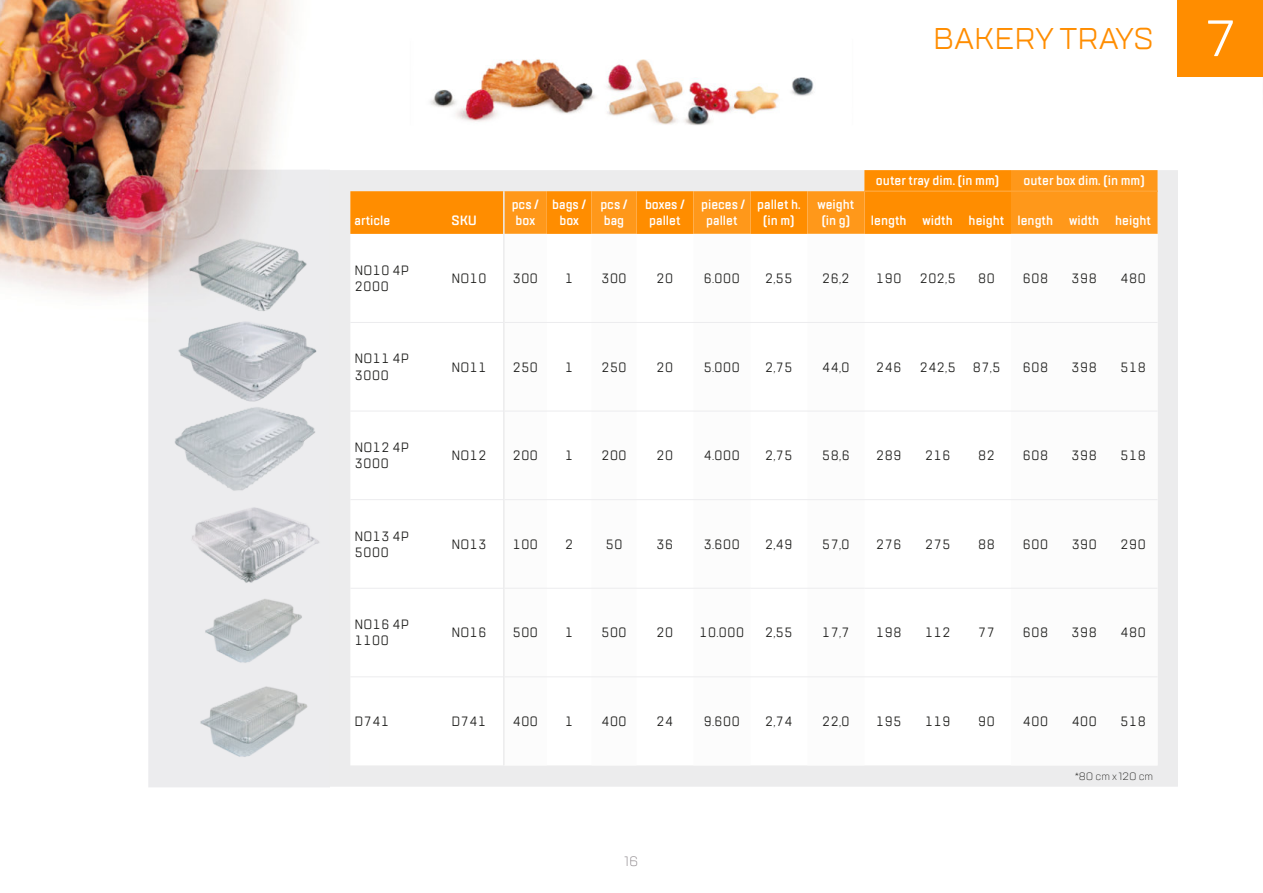
<style>
.page{position:relative;width:1263px;height:893px;background:#fff}
.page>*{position:absolute;margin:0;border:0;box-sizing:border-box;transform-origin:0 0}
.t1{font:30px "TT Lakes";color:#ff8d00}
.t2{font:13.5px/16.2px "TT Lakes Condensed";color:#1d1d1b}
.t3{font:600 13.5px/16.2px "TT Lakes Condensed";color:#fff;text-align:center}
.t4{font:300 13.5px "TT Lakes";color:#8a8488}
.t5{font:300 10.5px "TT Lakes";color:#1d1d1b}
.s1{font-size:51px;color:#fff}
</style>
<div class="page">
<img style="left:0;top:0;width:1178px;height:323px">
<img style="left:174px;top:239px;width:156px;height:526px">
<div style="left:1178px;top:0;width:85px;height:77px;background:#ff8d00"></div>
<svg style="left:330px;top:170px;width:848px;height:617px"></svg>
<svg style="left:350px;top:170px;width:807px;height:64px;background:#faa53d"></svg>
<svg style="left:505px;top:234px;width:652px;height:531px"></svg>
<hr style="left:503px;top:191px;width:2px;height:574px;background:#ececed">
<hr style="left:864px;top:190px;width:293px;height:2px;background:#ffa433">
<hr style="left:505px;top:499px;width:652px;height:1px;background:#ececee">
<hr style="left:750px;top:588px;width:114px;height:1px;background:#ececee">
<hr style="left:505px;top:322px;width:652px;height:1px;background:#ececee">
<hr style="left:505px;top:411px;width:652px;height:1px;background:#ececee">
<hr style="left:505px;top:588px;width:245px;height:1px;background:#ececee">
<hr style="left:864px;top:588px;width:293px;height:1px;background:#ececee">
<hr style="left:505px;top:677px;width:652px;height:1px;background:#ececee">
<hr style="left:350px;top:322px;width:153px;height:1px;background:#ececee">
<hr style="left:350px;top:411px;width:153px;height:1px;background:#ececee">
<hr style="left:350px;top:499px;width:153px;height:1px;background:#ececee">
<hr style="left:350px;top:588px;width:153px;height:1px;background:#ececee">
<hr style="left:350px;top:677px;width:153px;height:1px;background:#ececee">
<h1 class="t1" style="left:933px;top:19px;width:303px">BAKERY TRAYS <span class="s1">7</span></h1>
<p class="t3" style="left:355px;top:213px;width:37px">article</p>
<p class="t3" style="left:452px;top:213px;width:27px">SKU</p>
<p class="t3" style="left:512px;top:197px;width:29px;text-align:left">pcs / box</p>
<p class="t3" style="left:552px;top:197px;width:36px">bags / box</p>
<p class="t3" style="left:600px;top:197px;width:29px;text-align:left">pcs / bag</p>
<p class="t3" style="left:645px;top:197px;width:41px">boxes / pallet</p>
<p class="t3" style="left:701px;top:197px;width:46px">pieces / pallet</p>
<p class="t3" style="left:757px;top:197px;width:45px">pallet h. (in m)</p>
<p class="t3" style="left:817px;top:197px;width:39px;text-align:left">weight (in g)</p>
<p class="t3" style="left:876px;top:173px;width:125px">outer tray dim. (in mm)</p>
<p class="t3" style="left:1023px;top:173px;width:123px">outer box dim. (in mm)</p>
<p class="t3" style="left:871px;top:213px;width:282px">length width height length width height</p>
<p class="t2" style="left:355px;top:262px;width:56px">NO10 4P<br>2000</p>
<p class="t2" style="left:452px;top:270px;width:37px">NO10</p>
<p class="t2" style="left:512px;top:270px;width:27px">300</p>
<p class="t2" style="left:565px;top:270px;width:10px">1</p>
<p class="t2" style="left:601px;top:270px;width:27px">300</p>
<p class="t2" style="left:656px;top:270px;width:19px">20</p>
<p class="t2" style="left:703px;top:270px;width:38px">6.000</p>
<p class="t2" style="left:765px;top:270px;width:30px">2,55</p>
<p class="t2" style="left:822px;top:270px;width:30px">26,2</p>
<p class="t2" style="left:876px;top:270px;width:27px">190</p>
<p class="t2" style="left:919px;top:270px;width:38px">202,5</p>
<p class="t2" style="left:978px;top:270px;width:19px">80</p>
<p class="t2" style="left:1022px;top:270px;width:28px">608</p>
<p class="t2" style="left:1071px;top:270px;width:28px">398</p>
<p class="t2" style="left:1120px;top:270px;width:28px">480</p>
<p class="t2" style="left:355px;top:351px;width:56px">NO11 4P<br>3000</p>
<p class="t2" style="left:452px;top:359px;width:37px">NO11</p>
<p class="t2" style="left:512px;top:359px;width:27px">250</p>
<p class="t2" style="left:565px;top:359px;width:10px">1</p>
<p class="t2" style="left:601px;top:359px;width:27px">250</p>
<p class="t2" style="left:656px;top:359px;width:19px">20</p>
<p class="t2" style="left:703px;top:359px;width:38px">5.000</p>
<p class="t2" style="left:765px;top:359px;width:30px">2,75</p>
<p class="t2" style="left:822px;top:359px;width:30px">44,0</p>
<p class="t2" style="left:876px;top:359px;width:27px">246</p>
<p class="t2" style="left:919px;top:359px;width:83px">242,5 87,5</p>
<p class="t2" style="left:1022px;top:359px;width:28px">608</p>
<p class="t2" style="left:1071px;top:359px;width:28px">398</p>
<p class="t2" style="left:1120px;top:359px;width:28px">518</p>
<p class="t2" style="left:355px;top:439px;width:56px">NO12 4P<br>3000</p>
<p class="t2" style="left:452px;top:448px;width:37px">NO12</p>
<p class="t2" style="left:512px;top:448px;width:27px">200</p>
<p class="t2" style="left:565px;top:448px;width:10px">1</p>
<p class="t2" style="left:601px;top:448px;width:27px">200</p>
<p class="t2" style="left:656px;top:448px;width:19px">20</p>
<p class="t2" style="left:703px;top:448px;width:38px">4.000</p>
<p class="t2" style="left:765px;top:448px;width:30px">2,75</p>
<p class="t2" style="left:822px;top:448px;width:30px">58,6</p>
<p class="t2" style="left:876px;top:448px;width:28px">289</p>
<p class="t2" style="left:925px;top:448px;width:27px">216</p>
<p class="t2" style="left:978px;top:448px;width:19px">82</p>
<p class="t2" style="left:1022px;top:448px;width:28px">608</p>
<p class="t2" style="left:1071px;top:448px;width:28px">398</p>
<p class="t2" style="left:1120px;top:448px;width:28px">518</p>
<p class="t2" style="left:355px;top:528px;width:56px">NO13 4P<br>5000</p>
<p class="t2" style="left:452px;top:536px;width:37px">NO13</p>
<p class="t2" style="left:512px;top:536px;width:27px">100</p>
<p class="t2" style="left:565px;top:536px;width:10px">2</p>
<p class="t2" style="left:605px;top:536px;width:19px">50</p>
<p class="t2" style="left:656px;top:536px;width:19px">36</p>
<p class="t2" style="left:703px;top:536px;width:38px">3.600</p>
<p class="t2" style="left:765px;top:536px;width:30px">2,49</p>
<p class="t2" style="left:822px;top:536px;width:30px">57,0</p>
<p class="t2" style="left:876px;top:536px;width:27px">276</p>
<p class="t2" style="left:925px;top:536px;width:27px">275</p>
<p class="t2" style="left:978px;top:536px;width:19px">88</p>
<p class="t2" style="left:1022px;top:536px;width:27px">600</p>
<p class="t2" style="left:1071px;top:536px;width:27px">390</p>
<p class="t2" style="left:1120px;top:536px;width:27px">290</p>
<p class="t2" style="left:355px;top:617px;width:56px">NO16 4P<br>1100</p>
<p class="t2" style="left:452px;top:625px;width:37px">NO16</p>
<p class="t2" style="left:512px;top:625px;width:27px">500</p>
<p class="t2" style="left:565px;top:625px;width:10px">1</p>
<p class="t2" style="left:601px;top:625px;width:27px">500</p>
<p class="t2" style="left:656px;top:625px;width:19px">20</p>
<p class="t2" style="left:699px;top:625px;width:47px">10.000</p>
<p class="t2" style="left:765px;top:625px;width:30px">2,55</p>
<p class="t2" style="left:822px;top:625px;width:30px">17,7</p>
<p class="t2" style="left:876px;top:625px;width:28px">198</p>
<p class="t2" style="left:925px;top:625px;width:27px">112</p>
<p class="t2" style="left:978px;top:625px;width:19px">77</p>
<p class="t2" style="left:1022px;top:625px;width:28px">608</p>
<p class="t2" style="left:1071px;top:625px;width:28px">398</p>
<p class="t2" style="left:1120px;top:625px;width:28px">480</p>
<p class="t2" style="left:355px;top:713px;width:36px">D741</p>
<p class="t2" style="left:452px;top:713px;width:36px">D741</p>
<p class="t2" style="left:512px;top:713px;width:27px">400</p>
<p class="t2" style="left:565px;top:713px;width:10px">1</p>
<p class="t2" style="left:601px;top:713px;width:27px">400</p>
<p class="t2" style="left:656px;top:713px;width:19px">24</p>
<p class="t2" style="left:703px;top:713px;width:38px">9.600</p>
<p class="t2" style="left:765px;top:713px;width:30px">2,74</p>
<p class="t2" style="left:822px;top:713px;width:30px">22,0</p>
<p class="t2" style="left:876px;top:713px;width:27px">195</p>
<p class="t2" style="left:925px;top:713px;width:27px">119</p>
<p class="t2" style="left:978px;top:713px;width:19px">90</p>
<p class="t2" style="left:1022px;top:713px;width:27px">400</p>
<p class="t2" style="left:1071px;top:713px;width:27px">400</p>
<p class="t2" style="left:1120px;top:713px;width:28px">518</p>
<p class="t4" style="left:624px;top:853px;width:15px">16</p>
<p class="t5" style="left:1075px;top:769px;width:80px">*80 cm x 120 cm</p>
</div>
